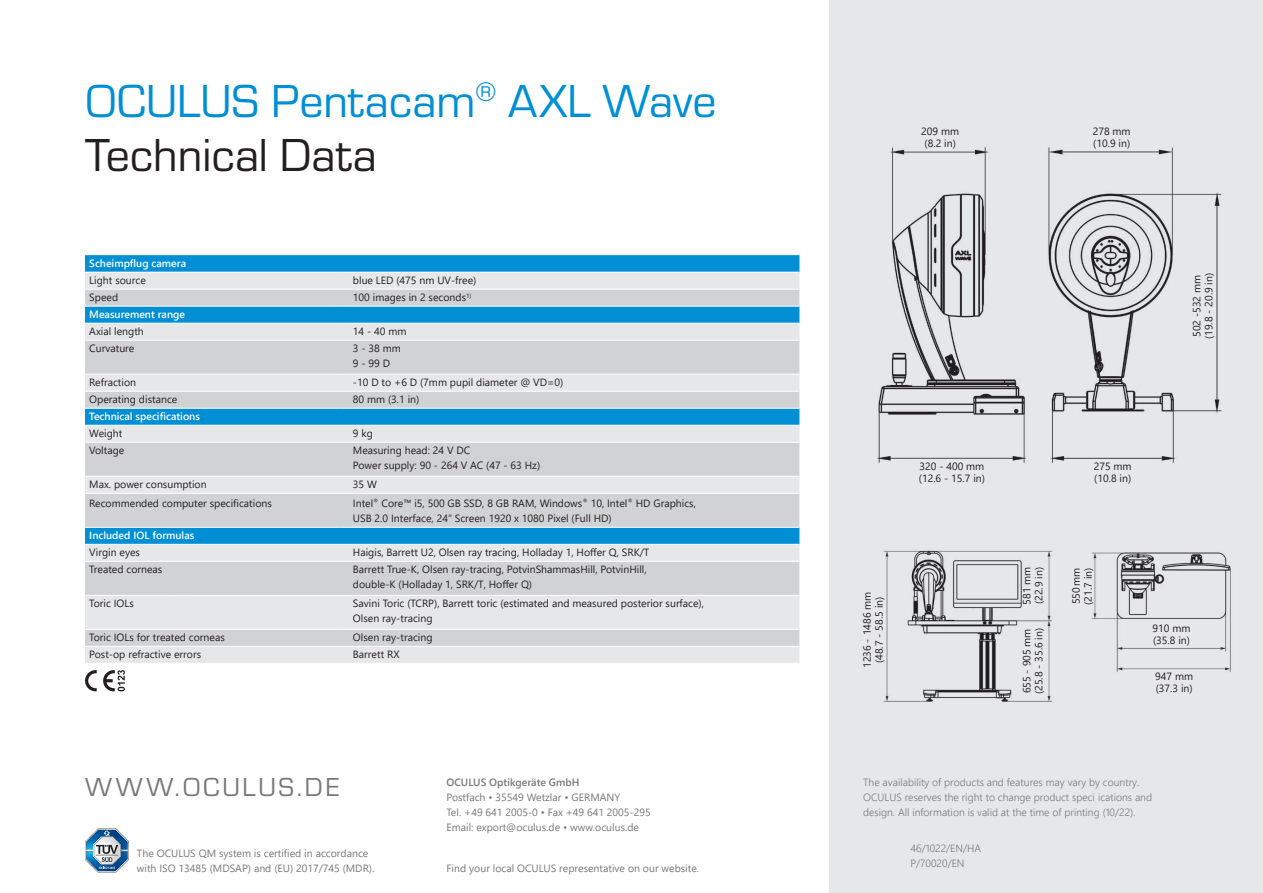
<style>
.page{position:relative;width:1263px;height:893px;background:#fff}
.page>*{position:absolute;margin:0;border:0;box-sizing:border-box;transform-origin:0 0}
.t1{font:48px/54px "Eurostile";color:#008fd5}
.t2{font:27px "Eurostile";letter-spacing:.1em;color:#76787b}
.t3{font:10.5px/12px "Segoe UI";color:#231f20}
.t4{font:10.5px/15px "Segoe UI";color:#76787b}
.t5{font:300 10.5px/15px "Segoe UI";color:#76787b}
.t6{font:600 10.5px "Segoe UI";color:#fff}
.t7{font:600 10.5px "Segoe UI";color:#76787b}
.s1{color:#231f20}
</style>
<div class="page">
<div style="left:829px;top:0;width:434px;height:893px;background:#e6e7e9"></div>
<img style="left:1091px;top:552px;width:140px;height:120px">
<img style="left:883px;top:550px;width:170px;height:152px">
<img style="left:877px;top:147px;width:345px;height:316px">
<svg style="left:85px;top:255px;width:714px;height:17px;background:#0792d6"></svg>
<div style="left:85px;top:273px;width:714px;height:390px;background:#e6e7e9"></div>
<svg style="left:85px;top:290px;width:714px;height:356px;background:#dadbdd"></svg>
<svg style="left:85px;top:307px;width:714px;height:237px;background:#abcada"></svg>
<hr style="left:85px;top:289px;width:255px;height:1px;background:#fff">
<hr style="left:340px;top:289px;width:459px;height:1px;background:#fff">
<hr style="left:85px;top:306px;width:255px;height:1px;background:#fff">
<hr style="left:340px;top:306px;width:459px;height:1px;background:#fff">
<hr style="left:85px;top:323px;width:255px;height:1px;background:#fff">
<hr style="left:340px;top:323px;width:459px;height:1px;background:#fff">
<hr style="left:85px;top:340px;width:255px;height:1px;background:#fff">
<hr style="left:340px;top:340px;width:459px;height:1px;background:#fff">
<hr style="left:85px;top:374px;width:255px;height:1px;background:#fff">
<hr style="left:340px;top:374px;width:459px;height:1px;background:#fff">
<hr style="left:85px;top:391px;width:255px;height:1px;background:#fff">
<hr style="left:340px;top:391px;width:459px;height:1px;background:#fff">
<hr style="left:85px;top:408px;width:255px;height:1px;background:#fff">
<hr style="left:340px;top:408px;width:459px;height:1px;background:#fff">
<hr style="left:85px;top:425px;width:255px;height:1px;background:#fff">
<hr style="left:340px;top:425px;width:459px;height:1px;background:#fff">
<hr style="left:85px;top:442px;width:255px;height:1px;background:#fff">
<hr style="left:340px;top:442px;width:459px;height:1px;background:#fff">
<hr style="left:85px;top:476px;width:255px;height:1px;background:#fff">
<hr style="left:340px;top:476px;width:459px;height:1px;background:#fff">
<hr style="left:85px;top:493px;width:255px;height:1px;background:#fff">
<hr style="left:340px;top:493px;width:459px;height:1px;background:#fff">
<hr style="left:85px;top:527px;width:255px;height:1px;background:#fff">
<hr style="left:340px;top:527px;width:459px;height:1px;background:#fff">
<hr style="left:85px;top:544px;width:255px;height:1px;background:#fff">
<hr style="left:340px;top:544px;width:459px;height:1px;background:#fff">
<hr style="left:85px;top:561px;width:255px;height:1px;background:#fff">
<hr style="left:340px;top:561px;width:459px;height:1px;background:#fff">
<hr style="left:85px;top:595px;width:255px;height:1px;background:#fff">
<hr style="left:340px;top:595px;width:459px;height:1px;background:#fff">
<hr style="left:85px;top:629px;width:255px;height:1px;background:#fff">
<hr style="left:340px;top:629px;width:459px;height:1px;background:#fff">
<hr style="left:85px;top:646px;width:255px;height:1px;background:#fff">
<hr style="left:340px;top:646px;width:459px;height:1px;background:#fff">
<svg style="left:85px;top:828px;width:44px;height:45px"></svg>
<svg style="left:85px;top:670px;width:12px;height:21px"></svg>
<svg style="left:103px;top:670px;width:22px;height:21px"></svg>
<h1 class="t1" style="left:85px;top:72px;width:633px">OCULUS Pentacam<sup>®</sup> AXL Wave<br><span class="s1">Technical Data</span></h1>
<p class="t6" style="left:89px;top:253px;width:98px">Scheimpflug camera</p>
<p class="t3" style="left:89px;top:273px;width:58px">Light source</p>
<p class="t3" style="left:353px;top:273px;width:125px">blue LED (475 nm UV-free)</p>
<p class="t3" style="left:89px;top:290px;width:30px">Speed</p>
<p class="t3" style="left:353px;top:290px;width:120px">100 images in 2 seconds<sup>1)</sup></p>
<p class="t6" style="left:89px;top:304px;width:97px">Measurement range</p>
<p class="t3" style="left:89px;top:324px;width:56px">Axial length</p>
<p class="t3" style="left:353px;top:324px;width:55px">14 - 40 mm</p>
<p class="t3" style="left:89px;top:341px;width:47px">Curvature</p>
<p class="t3" style="left:353px;top:340px;width:49px;line-height:15px">3 - 38 mm<br>9 - 99 D</p>
<p class="t3" style="left:89px;top:375px;width:48px">Refraction</p>
<p class="t3" style="left:353px;top:375px;width:212px">-10 D to +6 D (7mm pupil diameter @ VD=0)</p>
<p class="t3" style="left:89px;top:392px;width:90px">Operating distance</p>
<p class="t3" style="left:353px;top:392px;width:68px">80 mm (3.1 in)</p>
<p class="t6" style="left:89px;top:406px;width:112px">Technical specifications</p>
<p class="t3" style="left:89px;top:426px;width:35px">Weight</p>
<p class="t3" style="left:353px;top:426px;width:21px">9 kg</p>
<p class="t3" style="left:89px;top:443px;width:37px">Voltage</p>
<p class="t3" style="left:353px;top:442px;width:189px;line-height:15px">Measuring head: 24 V DC<br>Power supply: 90 - 264 V AC (47 - 63 Hz)</p>
<p class="t3" style="left:89px;top:477px;width:119px">Max. power consumption</p>
<p class="t3" style="left:353px;top:477px;width:26px">35 W</p>
<p class="t3" style="left:89px;top:497px;width:184px">Recommended computer specifications</p>
<p class="t3" style="left:353px;top:494px;width:344px;line-height:15px">Intel<sup>®</sup> Core™ i5, 500 GB SSD, 8 GB RAM, Windows<sup>®</sup> 10, Intel<sup>®</sup> HD Graphics,<br>USB 2.0 Interface, 24“ Screen 1920 x 1080 Pixel (Full HD)</p>
<p class="t6" style="left:89px;top:526px;width:107px">Included IOL formulas</p>
<p class="t3" style="left:89px;top:545px;width:52px">Virgin eyes</p>
<p class="t3" style="left:353px;top:545px;width:298px">Haigis, Barrett U2, Olsen ray tracing, Holladay 1, Hoffer Q, SRK/T</p>
<p class="t3" style="left:89px;top:563px;width:75px">Treated corneas</p>
<p class="t3" style="left:353px;top:561px;width:295px;line-height:15px">Barrett True-K, Olsen ray-tracing, PotvinShammasHill, PotvinHill, double-K (Holladay 1, SRK/T, Hoffer Q)</p>
<p class="t3" style="left:89px;top:597px;width:46px">Toric IOLs</p>
<p class="t3" style="left:353px;top:595px;width:353px;line-height:15px">Savini Toric (TCRP), Barrett toric (estimated and measured posterior surface),<br>Olsen ray-tracing</p>
<p class="t3" style="left:89px;top:631px;width:137px">Toric IOLs for treated corneas</p>
<p class="t3" style="left:353px;top:631px;width:81px">Olsen ray-tracing</p>
<p class="t3" style="left:89px;top:648px;width:113px">Post-op refractive errors</p>
<p class="t3" style="left:353px;top:648px;width:48px">Barrett RX</p>
<p class="t3" style="left:921px;top:125px;width:39px;text-align:center">209 mm (8.2 in)</p>
<p class="t3" style="left:1093px;top:125px;width:39px">278 mm (10.9 in)</p>
<p class="t3" style="left:1190px;top:339px;width:68px;rotate:-90deg">502 -532 mm (19.8 - 20.9 in)</p>
<p class="t3" style="left:860px;top:668px;width:78px;text-align:center;rotate:-90deg">1236 - 1486 mm (48.7 - 58.5 in)</p>
<p class="t3" style="left:919px;top:459px;width:68px">320 - 400 mm (12.6 - 15.7 in)</p>
<p class="t3" style="left:1094px;top:459px;width:39px">275 mm (10.8 in)</p>
<p class="t3" style="left:1020px;top:604px;width:39px;rotate:-90deg">581 mm (22.9 in)</p>
<p class="t3" style="left:1020px;top:694px;width:68px;rotate:-90deg">655 - 905 mm (25.8 - 35.6 in)</p>
<p class="t3" style="left:1069px;top:605px;width:38px;rotate:-90deg">550mm (21.7 in)</p>
<p class="t3" style="left:1152px;top:621px;width:39px">910 mm (35.8 in)</p>
<p class="t3" style="left:1155px;top:670px;width:39px">947 mm (37.3 in)</p>
<h2 class="t2" style="left:85px;top:769px;width:256px">WWW.OCULUS.DE</h2>
<p class="t7" style="left:446px;top:772px;width:135px">OCULUS Optikgeräte GmbH</p>
<p class="t4" style="left:446px;top:789px;width:206px">Postfach • 35549 Wetzlar • GERMANY<br>Tel. +49 641 2005-0 • Fax +49 641 2005-295<br>Email: export@oculus.de • www.oculus.de</p>
<p class="t4" style="left:446px;top:860px;width:254px">Find your local OCULUS representative on our website.</p>
<p class="t5" style="left:863px;top:774px;width:290px">The availability of products and features may vary by country.<br>OCULUS reserves the right to change product speci ications and design. All information is valid at the time of printing (10/22).</p>
<p class="t4" style="left:137px;top:845px;width:239px">The OCULUS QM system is certified in accordance with ISO 13485 (MDSAP) and (EU) 2017/745 (MDR).</p>
<p class="t5" style="left:910px;top:840px;width:72px">46/1022/EN/HA<br>P/70020/EN</p>
</div>
